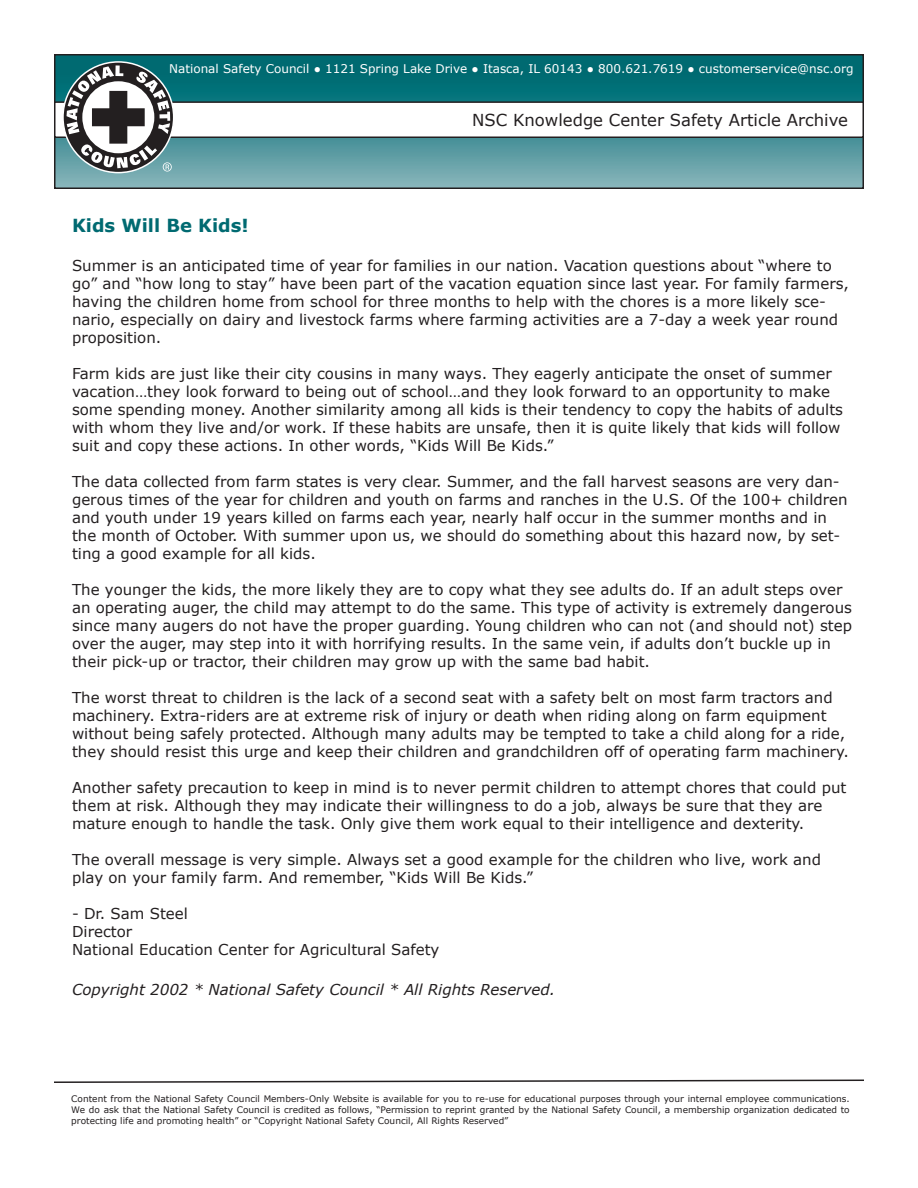
<style>
.page{position:relative;width:918px;height:1188px;background:#fff}
.page>*{position:absolute;margin:0;border:0;box-sizing:border-box;transform-origin:0 0}
.t1{font:700 18px "Verdana";color:#006a71}
.t2{font:16.5px "Verdana";color:#231f20}
.t3{font:15px/18px "Verdana";color:#231f20}
.t4{font:italic 15px "Verdana";color:#231f20}
.t5{font:12px "Verdana";color:#fff}
.t6{font:9px/10.8px "Verdana";color:#231f20;text-align:justify}
</style>
<div class="page">
<svg style="left:57px;top:57px;width:804px;height:129px;background:#378990"></svg>
<div style="left:54px;top:54px;width:810px;height:135px;border:2px solid #231f20"></div>
<div style="left:55px;top:102px;width:808px;height:35px;background:#fff"></div>
<div style="left:54px;top:101px;width:810px;height:37px;border:2px solid #231f20"></div>
<svg style="left:67px;top:65px;width:105px;height:107px"></svg>
<svg style="left:54px;top:1079px;width:810px;height:4px"></svg>
<p class="t5" style="left:169px;top:61px;width:686px">National Safety Council ● 1121 Spring Lake Drive ● Itasca, IL 60143 ● 800.621.7619 ● customerservice@nsc.org</p>
<p class="t2" style="left:472px;top:110px;width:378px">NSC Knowledge Center Safety Article Archive</p>
<p class="t1" style="left:72px;top:214px;width:178px">Kids Will Be Kids!</p>
<p class="t3" style="left:72px;top:256px;width:779px">Summer is an anticipated time of year for families in our nation. Vacation questions about “where to go” and “how long to stay” have been part of the vacation equation since last year. For family farmers, having the children home from school for three months to help with the chores is a more likely sce&shy;nario, especially on dairy and livestock farms where farming activities are a 7-day a week year round proposition.</p>
<p class="t3" style="left:72px;top:364px;width:773px">Farm kids are just like their city cousins in many ways. They eagerly anticipate the onset of summer vacation…they look forward to being out of school…and they look forward to an opportunity to make some spending money. Another similarity among all kids is their tendency to copy the habits of adults with whom they live and/or work. If these habits are unsafe, then it is quite likely that kids will follow suit and copy these actions. In other words, “Kids Will Be Kids.”</p>
<p class="t3" style="left:72px;top:472px;width:777px">The data collected from farm states is very clear. Summer, and the fall harvest seasons are very dan&shy;gerous times of the year for children and youth on farms and ranches in the U.S. Of the 100+ children and youth under 19 years killed on farms each year, nearly half occur in the summer months and in the month of October. With summer upon us, we should do something about this hazard now, by set&shy;ting a good example for all kids.</p>
<p class="t3" style="left:72px;top:580px;width:782px">The younger the kids, the more likely they are to copy what they see adults do. If an adult steps over an operating auger, the child may attempt to do the same. This type of activity is extremely dangerous since many augers do not have the proper guarding. Young children who can not (and should not) step over the auger, may step into it with horrifying results. In the same vein, if adults don’t buckle up in their pick-up or tractor, their children may grow up with the same bad habit.</p>
<p class="t3" style="left:72px;top:688px;width:778px">The worst threat to children is the lack of a second seat with a safety belt on most farm tractors and machinery. Extra-riders are at extreme risk of injury or death when riding along on farm equipment without being safely protected. Although many adults may be tempted to take a child along for a ride, they should resist this urge and keep their children and grandchildren off of operating farm machinery.</p>
<p class="t3" style="left:72px;top:778px;width:776px">Another safety precaution to keep in mind is to never permit children to attempt chores that could put them at risk. Although they may indicate their willingness to do a job, always be sure that they are mature enough to handle the task. Only give them work equal to their intelligence and dexterity.</p>
<p class="t3" style="left:72px;top:850px;width:751px">The overall message is very simple. Always set a good example for the children who live, work and play on your family farm. And remember, “Kids Will Be Kids.”</p>
<p class="t3" style="left:72px;top:904px;width:117px">- Dr. Sam Steel</p>
<p class="t3" style="left:72px;top:922px;width:62px">Director</p>
<p class="t3" style="left:72px;top:940px;width:369px">National Education Center for Agricultural Safety</p>
<p class="t4" style="left:72px;top:980px;width:485px">Copyright 2002 * National Safety Council * All Rights Reserved.</p>
<p class="t6" style="left:71px;top:1093px;width:780px">Content from the National Safety Council Members-Only Website is available for you to re-use for educational purposes through your internal employee communications.<br>We do ask that the National Safety Council is credited as follows, “Permission to reprint granted by the National Safety Council, a membership organization dedicated to protecting life and promoting health” or “Copyright National Safety Council, All Rights Reserved”</p>
</div>
